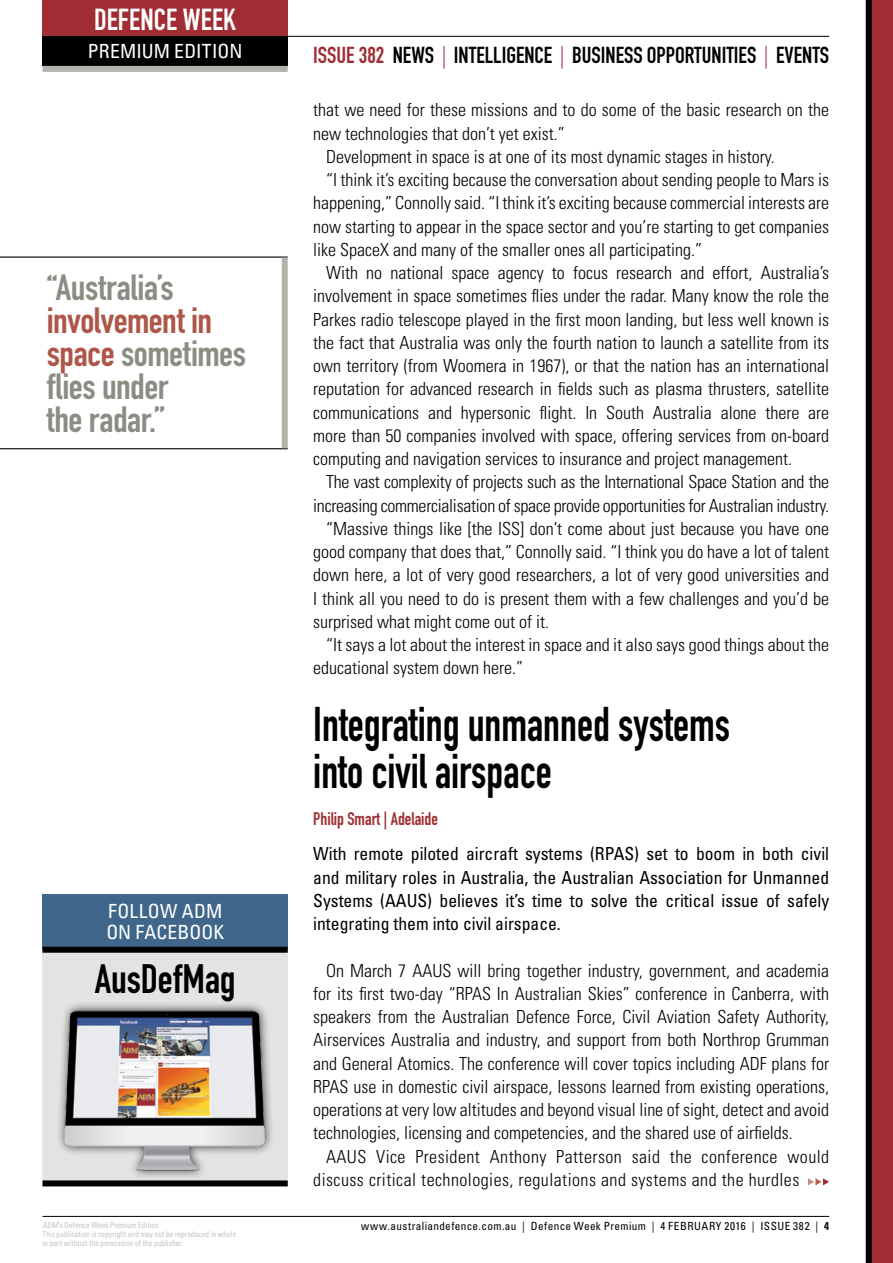
<style>
.page{position:relative;width:893px;height:1263px;background:#fff}
.page>*{position:absolute;margin:0;border:0;box-sizing:border-box;transform-origin:0 0}
.news_heading{font:48px/46.5px "DIN Engschrift Std";color:#000;scale:.91 1}
.Breakoutbody_noinden{font:40.5px "DIN Engschrift Std";letter-spacing:-.005em;color:#000}
.pullquote{font:36px/33px "DIN Engschrift Std";letter-spacing:-.015em;color:#8b8d84;scale:1.05 1}
.t1{font:30px "DIN Engschrift Std";letter-spacing:.005em;color:#fff}
.t2{font:22.8px "DIN Engschrift Std";color:#000}
.Breakouthead{font:condensed 19.5px/21px "Univers LT Std";letter-spacing:.01em;color:#fff}
.news_body{font:300 condensed 18px/23.2px "Univers LT Std";color:#000;text-align:justify}
.news_intro{font:condensed 18px/23.2px "Univers LT Std";color:#000;text-align:justify}
.news_body-2{font:300 condensed 18px/23.2px "Univers LT Std";letter-spacing:.025em;color:#000}
.news_byline{font:18px "DIN Engschrift Std";color:#9f2d33}
.t3{font:condensed 11.25px "Univers LT Std";letter-spacing:.035em;color:#000}
.t4{font:300 condensed 8.25px/9px "Univers LT Std";letter-spacing:.025em;color:#b2b4ac;scale:.95 1}
.s1{color:#9f2d33}
.s2{color:#ae5648}
.s3{font-style:italic}
.s4{font-weight:700}
</style>
<div class="page">
<hr style="left:43px;top:1216px;width:786px;height:1px;background:#000">
<div style="left:872px;top:0;width:21px;height:1263px;background:#9f2d33"></div>
<div style="left:866px;top:0;width:6px;height:1263px;background:#000"></div>
<hr style="left:43px;top:36px;width:786px;height:1px;background:#000">
<div style="left:43px;top:0;width:245px;height:48px;background:#9f2d33"></div>
<div style="left:43px;top:36px;width:245px;height:30px;background:#000"></div>
<div style="left:43px;top:66px;width:245px;height:6px;background:#b2b4ac"></div>
<svg style="left:808px;top:1178px;width:21px;height:7px"></svg>
<hr style="left:0;top:257px;width:288px;height:1px;background:#000">
<hr style="left:0;top:448px;width:288px;height:1px;background:#000">
<div style="left:282px;top:258px;width:6px;height:190px;background:#b2b4ac"></div>
<div style="left:43px;top:894px;width:245px;height:291px;background:#e3e4e1"></div>
<div style="left:43px;top:894px;width:245px;height:56px;background:#40678b"></div>
<div style="left:43px;top:947px;width:245px;height:6px;background:#000"></div>
<img style="left:59px;top:1004px;width:212px;height:172px">
<div style="left:43px;top:1180px;width:245px;height:6px;background:#000"></div>
<h3 class="t1" style="left:94px;top:2px;width:143px">DEFENCE WEEK</h3>
<p class="Breakouthead" style="left:88px;top:40px;width:156px">PREMIUM EDITION</p>
<p class="t2" style="left:313px;top:41px;width:517px"><span class="s1">ISSUE 382</span> NEWS <span class="s1">|</span> INTELLIGENCE <span class="s1">|</span> BUSINESS OPPORTUNITIES <span class="s1">|</span> EVENTS</p>
<p class="news_body" style="left:313px;top:98px;width:517px">that we need for these missions and to do some of the basic research on the new technologies that don’t yet exist.”</p>
<p class="news_body" style="left:326px;top:145px;width:450px">Development in space is at one of its most dynamic stages in history.</p>
<p class="news_body" style="left:313px;top:168px;width:517px;text-indent:13px">“I think it’s exciting because the conversation about sending people to Mars is happening,” Connolly said. “I think it’s exciting because commercial interests are now starting to appear in the space sector and you’re starting to get companies like SpaceX and many of the smaller ones all participating.”</p>
<p class="news_body" style="left:313px;top:261px;width:517px;text-indent:13px">With no national space agency to focus research and effort, Australia’s involvement in space sometimes flies under the radar. Many know the role the Parkes radio telescope played in the first moon landing, but less well known is the fact that Australia was only the fourth nation to launch a satellite from its own territory (from Woomera in 1967), or that the nation has an international reputation for advanced research in fields such as plasma thrusters, satellite communications and hypersonic flight. In South Australia alone there are more than 50 companies involved with space, offering services from on-board computing and navigation services to insurance and project management.</p>
<p class="news_body" style="left:313px;top:470px;width:517px;text-align:right">The vast complexity of projects such as the International Space Station and the increasing commercialisation of space provide opportunities for Australian industry.</p>
<p class="news_body" style="left:313px;top:517px;width:517px;text-indent:13px">“Massive things like [the ISS] don’t come about just because you have one good company that does that,” Connolly said. “I think you do have a lot of talent down here, a lot of very good researchers, a lot of very good universities and I think all you need to do is present them with a few challenges and you’d be surprised what might come out of it.</p>
<p class="news_body" style="left:313px;top:633px;width:517px;text-indent:13px">“It says a lot about the interest in space and it also says good things about the educational system down here.”</p>
<p class="news_heading" style="left:313px;top:701px;width:460px">Integrating unmanned systems into civil airspace</p>
<p class="news_byline" style="left:313px;top:808px;width:126px">Philip Smart | Adelaide</p>
<p class="news_intro" style="left:313px;top:842px;width:517px">With remote piloted aircraft systems (RPAS) set to boom in both civil and military roles in Australia, the Australian Association for Unmanned Systems (AAUS) believes it’s time to solve the critical issue of safely integrating them into civil airspace.</p>
<p class="news_body" style="left:313px;top:959px;width:517px;text-indent:13px">On March 7 AAUS will bring together industry, government, and academia for its first two-day “RPAS In Australian Skies” conference in Canberra, with speakers from the Australian Defence Force, Civil Aviation Safety Authority, Airservices Australia and industry, and support from both Northrop Grumman and General Atomics. The conference will cover topics including ADF plans for RPAS use in domestic civil airspace, lessons learned from existing operations, operations at very low altitudes and beyond visual line of sight, detect and avoid technologies, licensing and competencies, and the shared use of airfields.</p>
<p class="news_body-2" style="left:313px;top:1145px;width:517px;text-indent:13px">AAUS Vice President Anthony Patterson said the conference would discuss critical technologies, regulations and systems and the hurdles</p>
<p class="pullquote" style="left:47px;top:271px;width:191px">“Australia’s <span class="s2">involvement in space</span> sometimes flies under<br>the radar.”</p>
<p class="Breakouthead" style="left:106px;top:900px;width:119px">FOLLOW ADM<br>ON FACEBOOK</p>
<p class="Breakoutbody_noinden" style="left:95px;top:955px;width:142px">AusDefMag</p>
<p class="t4" style="left:43px;top:1220px;width:205px"><span class="s3">ADM</span>’s Defence Week Premium Edition<br>This publication is copyright and may not be reproduced in whole or part without the permission of the publisher.</p>
<p class="t3" style="left:361px;top:1219px;width:469px">www.australiandefence.com.au | Defence Week Premium | 4 FEBRUARY 2016 | ISSUE 382 | <span class="s4">4</span></p>
</div>
